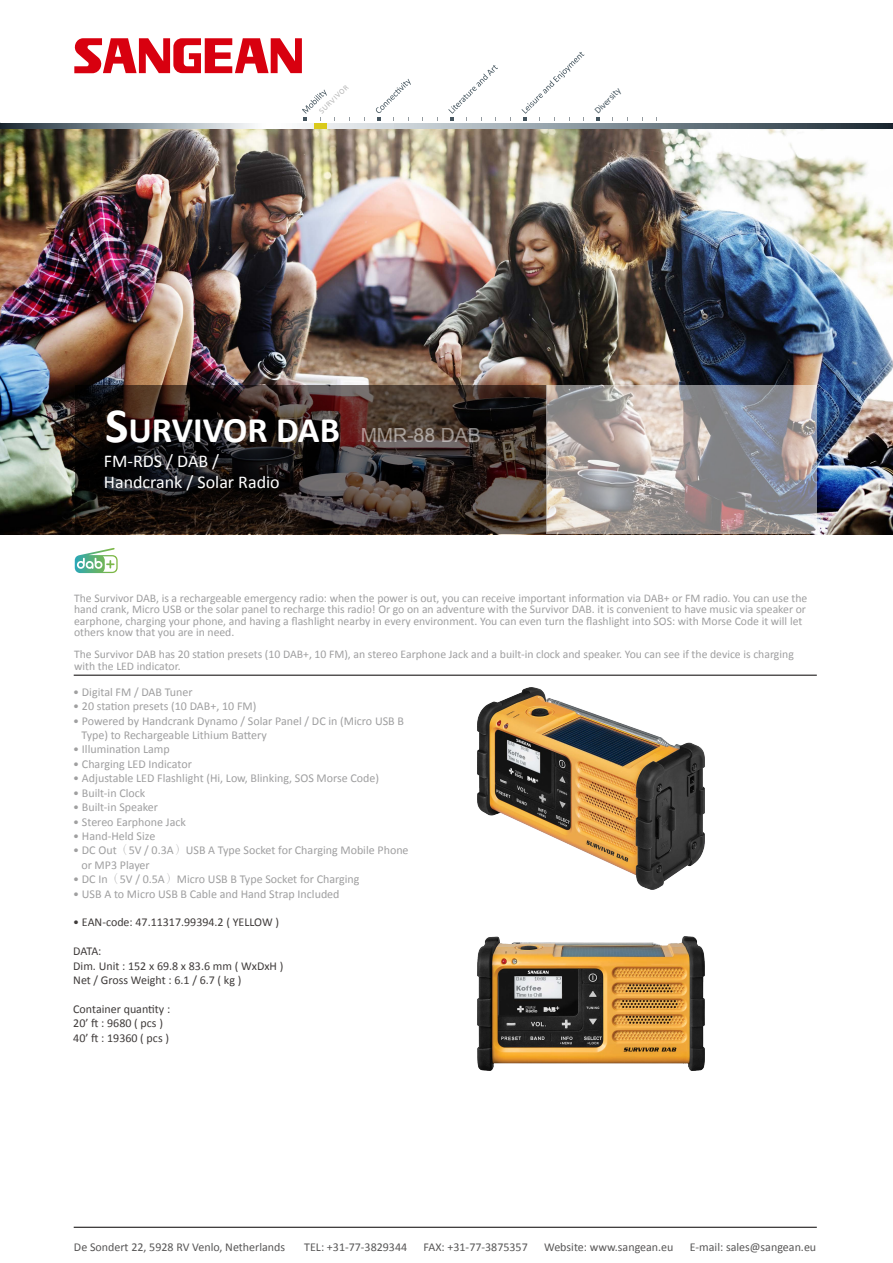
<style>
.page{position:relative;width:893px;height:1263px;background:#fff}
.page>*{position:absolute;margin:0;border:0;box-sizing:border-box;transform-origin:0 0}
.t1{font:700 36px "Calibri";color:#fff}
.t2{font:18px/21.6px "Calibri";color:#fff}
.t3{font:12px/14.4px "Calibri";color:#9f9fa0}
.t4{font:12px/14.4px "Calibri";color:#3f3b3a}
.t5{font:12px "Calibri";color:#585757}
.t6{font:11.7px/11.2px "Calibri";color:#9f9fa0}
.t7{font:9.3px "Calibri";color:#45555f}
.t8{font:7.8px "Calibri";color:#b4b4b4}
.s1{font-size:49.5px}
.s2{font-family:"Arial";font-weight:400;font-size:19.5px}
.s3{font-family:"Adobe Ming Std";font-weight:300}
</style>
<div class="page">
<img style="left:0;top:127px;width:893px;height:407px">
<svg style="left:75px;top:385px;width:471px;height:149px;background:#2d2320"></svg>
<svg style="left:0;top:38px;width:892px;height:91px"></svg>
<svg style="left:546px;top:385px;width:271px;height:149px;background:#a7a1a1"></svg>
<hr style="left:74px;top:675px;width:743px;height:1px;background:#040000">
<hr style="left:74px;top:1227px;width:743px;height:1px;background:#040000">
<img style="left:477px;top:687px;width:227px;height:202px">
<img style="left:477px;top:936px;width:227px;height:134px">
<svg style="left:75px;top:548px;width:43px;height:25px"></svg>
<p class="t8" style="left:317px;top:109px;width:39px;rotate:-45deg">SURVIVOR</p>
<p class="t7" style="left:592px;top:108px;width:34px;rotate:-45deg">Diversity</p>
<h1 class="t1" style="left:105px;top:407px;width:377px"><span class="s1">S</span>URVIVOR DAB <span class="s2">MMR-88 DAB</span></h1>
<h2 class="t2" style="left:104px;top:449px;width:177px">FM-RDS / DAB /<br>Handcrank / Solar Radio</h2>
<p class="t6" style="left:74px;top:592px;width:735px">The Survivor DAB, is a rechargeable emergency radio: when the power is out, you can receive important information via DAB+ or FM radio. You can use the hand crank, Micro USB or the solar panel to recharge this radio! Or go on an adventure with the Survivor DAB. it is convenient to have music via speaker or earphone, charging your phone, and having a flashlight nearby in every environment. You can even turn the flashlight into SOS: with Morse Code it will let others know that you are in need.</p>
<p class="t6" style="left:74px;top:648px;width:721px">The Survivor DAB has 20 station presets (10 DAB+, 10 FM), an stereo Earphone Jack and a built-in clock and speaker. You can see if the device is charging with the LED indicator.</p>
<p class="t3" style="left:73px;top:684px;width:121px">• Digital FM / DAB Tuner</p>
<p class="t3" style="left:73px;top:698px;width:185px">• 20 station presets (10 DAB+, 10 FM)</p>
<p class="t3" style="left:81px;top:713px;width:324px;text-indent:-8px">• Powered by Handcrank Dynamo / Solar Panel / DC in (Micro USB B<br>Type) to Rechargeable Lithium Battery</p>
<p class="t3" style="left:73px;top:742px;width:98px">• Illumination Lamp</p>
<p class="t3" style="left:73px;top:756px;width:120px">• Charging LED Indicator</p>
<p class="t3" style="left:73px;top:770px;width:307px">• Adjustable LED Flashlight (Hi, Low, Blinking, SOS Morse Code)</p>
<p class="t3" style="left:73px;top:785px;width:74px">• Built-in Clock</p>
<p class="t3" style="left:73px;top:799px;width:86px">• Built-in Speaker</p>
<p class="t3" style="left:73px;top:814px;width:114px">• Stereo Earphone Jack</p>
<p class="t3" style="left:73px;top:828px;width:84px">• Hand-Held Size</p>
<p class="t3" style="left:81px;top:842px;width:329px;text-indent:-8px">• DC Out<span class="s3">（</span>5V / 0.3A<span class="s3">）</span>USB A Type Socket for Charging Mobile Phone or MP3 Player</p>
<p class="t3" style="left:73px;top:871px;width:288px">• DC In<span class="s3">（</span>5V / 0.5A<span class="s3">）</span>Micro USB B Type Socket for Charging</p>
<p class="t3" style="left:73px;top:886px;width:268px">• USB A to Micro USB B Cable and Hand Strap Included</p>
<p class="t4" style="left:73px;top:914px;width:207px">• EAN-code: 47.11317.99394.2 ( YELLOW )</p>
<p class="t4" style="left:73px;top:943px;width:212px">DATA:<br>Dim. Unit : 152 x 69.8 x 83.6 mm ( WxDxH )<br>Net / Gross Weight : 6.1 / 6.7 ( kg )</p>
<p class="t4" style="left:73px;top:1001px;width:99px">Container quantity :<br>20’ ft : 9680 ( pcs )<br>40’ ft : 19360 ( pcs )</p>
<p class="t5" style="left:74px;top:1240px;width:213px">De Sondert 22, 5928 RV Venlo, Netherlands</p>
<p class="t5" style="left:304px;top:1240px;width:104px">TEL: +31-77-3829344</p>
<p class="t5" style="left:424px;top:1240px;width:106px">FAX: +31-77-3875357</p>
<p class="t5" style="left:544px;top:1240px;width:131px">Website: www.sangean.eu</p>
<p class="t5" style="left:690px;top:1240px;width:128px">E-mail: sales@sangean.eu</p>
</div>
